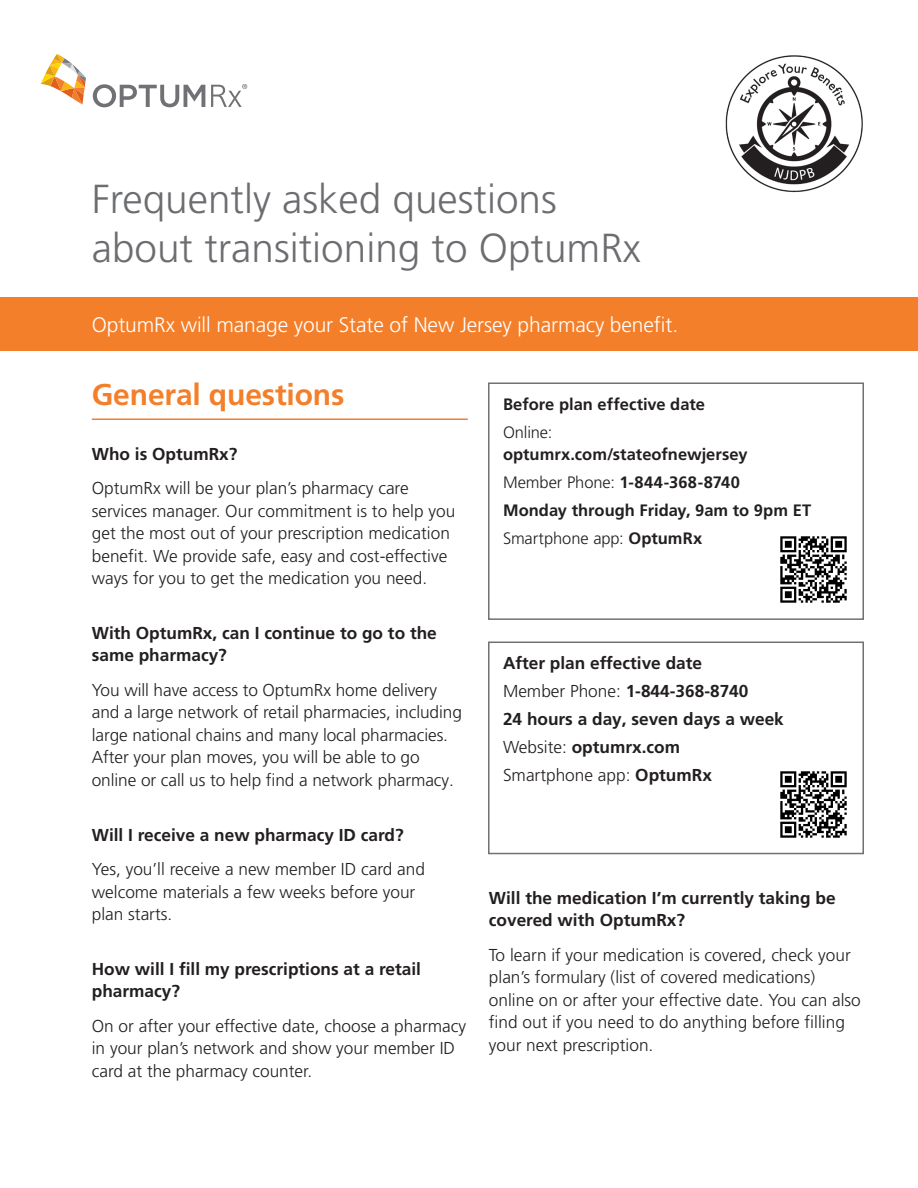
<style>
.page{position:relative;width:918px;height:1188px;background:#fff}
.page>*{position:absolute;margin:0;border:0;box-sizing:border-box;transform-origin:0 0}
.B2C_Headline__24_28{font:300 40.5px/48.6px "Frutiger LT Pro";color:#6c6d70}
.t1{font:700 30px "Frutiger LT Pro";letter-spacing:-.005em;color:#f47f2a}
.B2C_Subheadline__14{font:300 21px "Frutiger LT Pro";letter-spacing:-.005em;color:#fff}
.B2C_Body_Copy__11_5{font:300 17.25px/22.5px "Frutiger LT Pro";color:#231f20}
.Question{font:700 17.25px/22.5px "Frutiger LT Pro";color:#231f20}
.B2C_Body_Copy__11_5-2{font:700 17.25px "Frutiger LT Pro";color:#231f20}
.B2C_Body_Copy__11_5-3{font:700 16.5px/22.5px "Frutiger LT Pro";color:#231f20}
.B2C_Body_Copy__11_5-4{font:300 16.5px "Frutiger LT Pro";letter-spacing:-.005em;color:#231f20}
.s1{font-weight:300}
.s2{font-weight:700}
</style>
<div class="page">
<hr style="left:92px;top:418px;width:376px;height:2px;background:#f47f2a">
<img style="left:725px;top:55px;width:138px;height:137px">
<svg style="left:41px;top:54px;width:45px;height:50px"></svg>
<svg style="left:93px;top:84px;width:112px;height:23px"></svg>
<svg style="left:211px;top:84px;width:36px;height:23px"></svg>
<div style="left:0;top:297px;width:918px;height:54px;background:#f47f2a"></div>
<div style="left:488px;top:382px;width:376px;height:238px;border:2px solid #717074"></div>
<div style="left:488px;top:642px;width:376px;height:212px;border:2px solid #717074"></div>
<img style="left:780px;top:536px;width:67px;height:67px">
<img style="left:780px;top:771px;width:67px;height:67px">
<p class="B2C_Headline__24_28" style="left:92px;top:175px;width:551px">Frequently asked questions about transitioning to OptumRx</p>
<p class="B2C_Subheadline__14" style="left:92px;top:312px;width:588px">OptumRx will manage your State of New Jersey pharmacy benefit.</p>
<p class="t1" style="left:92px;top:377px;width:254px">General questions</p>
<p class="Question" style="left:92px;top:443px;width:147px">Who is OptumRx?</p>
<p class="B2C_Body_Copy__11_5" style="left:92px;top:477px;width:365px">OptumRx will be your plan’s pharmacy care services manager. Our commitment is to help you get the most out of your prescription medication benefit. We provide safe, easy and cost-effective ways for you to get the medication you need.</p>
<p class="Question" style="left:92px;top:622px;width:347px">With OptumRx, can I continue to go to the same pharmacy?</p>
<p class="B2C_Body_Copy__11_5" style="left:92px;top:679px;width:372px">You will have access to OptumRx home delivery and a large network of retail pharmacies, including large national chains and many local pharmacies.<br>After your plan moves, you will be able to go online or call us to help find a network pharmacy.</p>
<p class="Question" style="left:92px;top:823px;width:313px">Will I receive a new pharmacy ID card?</p>
<p class="B2C_Body_Copy__11_5" style="left:92px;top:858px;width:335px">Yes, you’ll receive a new member ID card and welcome materials a few weeks before your plan starts.</p>
<p class="Question" style="left:92px;top:958px;width:331px">How will I fill my prescriptions at a retail pharmacy?</p>
<p class="B2C_Body_Copy__11_5" style="left:92px;top:1015px;width:376px">On or after your effective date, choose a pharmacy in your plan’s network and show your member ID card at the pharmacy counter.</p>
<p class="B2C_Body_Copy__11_5-3" style="left:503px;top:393px;width:204px">Before plan effective date</p>
<p class="B2C_Body_Copy__11_5-3" style="left:503px;top:421px;width:246px"><span class="s1">Online: </span>optumrx.com/stateofnewjersey</p>
<p class="B2C_Body_Copy__11_5-3" style="left:503px;top:471px;width:238px"><span class="s1">Member Phone:</span> 1-844-368-8740</p>
<p class="B2C_Body_Copy__11_5-3" style="left:503px;top:499px;width:310px">Monday through Friday, 9am to 9pm ET</p>
<p class="B2C_Body_Copy__11_5-4" style="left:503px;top:529px;width:201px">Smartphone app: <span class="s2">OptumRx</span></p>
<p class="B2C_Body_Copy__11_5-2" style="left:503px;top:653px;width:201px">After plan effective date</p>
<p class="B2C_Body_Copy__11_5-2" style="left:503px;top:681px;width:247px"><span class="s1">Member Phone:</span> 1-844-368-8740</p>
<p class="B2C_Body_Copy__11_5-2" style="left:503px;top:709px;width:282px">24 hours a day, seven days a week</p>
<p class="B2C_Body_Copy__11_5-2" style="left:503px;top:737px;width:178px"><span class="s1">Website:</span> optumrx.com</p>
<p class="B2C_Body_Copy__11_5" style="left:503px;top:764px;width:210px">Smartphone app: <span class="s2">OptumRx</span></p>
<p class="Question" style="left:489px;top:887px;width:348px">Will the medication I’m currently taking be covered with OptumRx?</p>
<p class="B2C_Body_Copy__11_5" style="left:489px;top:944px;width:373px">To learn if your medication is covered, check your plan’s formulary (list of covered medications) online on or after your effective date. You can also find out if you need to do anything before filling your next prescription.</p>
</div>
